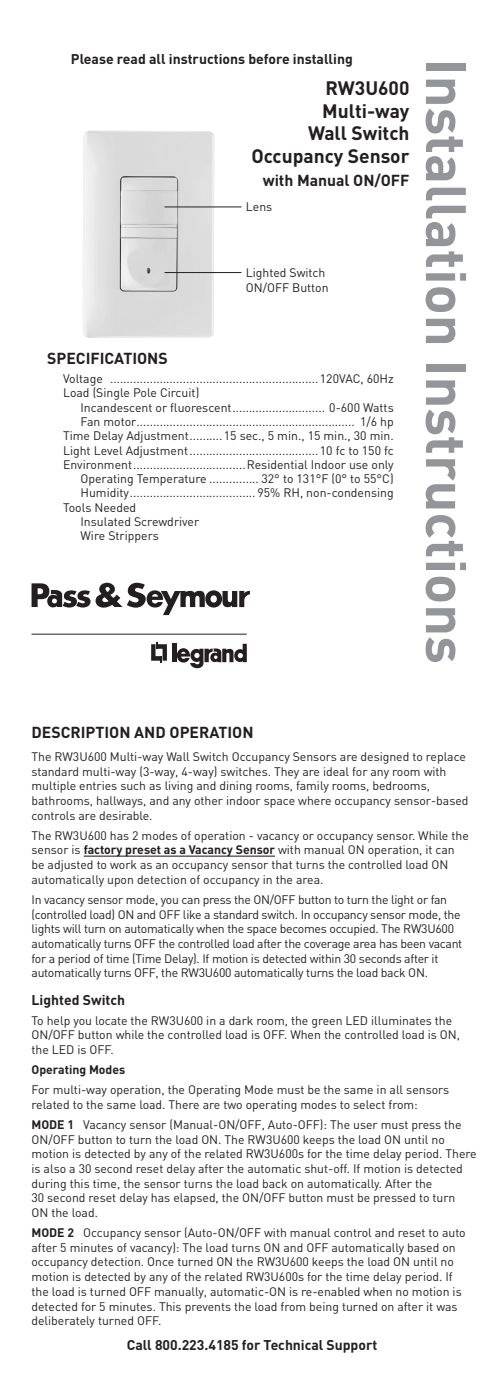
<style>
.page{position:relative;width:504px;height:1386px;background:#fff}
.page>*{position:absolute;margin:0;border:0;box-sizing:border-box;transform-origin:0 0}
.t1{font:700 56px "DIN";letter-spacing:-.005em;color:#939598}
.ii_SUBTITLE{font:700 19.25px/22.8px "DIN";color:#231f20;text-align:right}
.ii_HEAD_1{font:700 15.75px "DIN";color:#231f20}
.ii_SUBTITLE-2{font:700 15.75px "DIN";color:#231f20}
.ii_HEAD_2{font:700 14px "DIN";color:#231f20}
.ii_BODY_TEXT{font:700 14px "DIN";color:#231f20}
.ii_BODY_TEXT-2{font:12.25px/14.7px "DIN";color:#231f20}
.ii_LIST_SPECIFICATIO{font:12.25px "DIN";color:#231f20}
.ii_BODY_TEXT-3{font:12.25px/14.7px "DIN";letter-spacing:-.02em;color:#231f20}
.ii_BODY_TEXT-4{font:700 12.25px "DIN";color:#231f20}
.s1{font-weight:700}
</style>
<div class="page">
<hr style="left:84px;top:856px;width:191px;height:1px;background:#231f20">
<img style="left:83px;top:130px;width:133px;height:208px">
<hr style="left:164px;top:206px;width:78px;height:1px;background:#231f20">
<hr style="left:164px;top:272px;width:78px;height:1px;background:#231f20">
<hr style="left:32px;top:634px;width:215px;height:1px;background:#231f20">
<svg style="left:32px;top:583px;width:218px;height:32px"></svg>
<svg style="left:151px;top:643px;width:16px;height:19px"></svg>
<hr style="left:172px;top:644px;width:4px;height:18px;background:#231f20">
<svg style="left:177px;top:644px;width:70px;height:24px"></svg>
<p class="ii_HEAD_2" style="left:71px;top:50px;width:283px">Please read all instructions before installing</p>
<p class="ii_SUBTITLE" style="left:251px;top:76px;width:160px">RW3U600<br>Multi-way<br>Wall Switch<br>Occupancy Sensor</p>
<p class="ii_SUBTITLE-2" style="left:263px;top:170px;width:148px">with Manual ON/OFF</p>
<p class="ii_BODY_TEXT-2" style="left:246px;top:199px;width:28px">Lens</p>
<p class="ii_BODY_TEXT-2" style="left:246px;top:265px;width:84px">Lighted Switch<br>ON/OFF Button</p>
<p class="ii_HEAD_1" style="left:47px;top:348px;width:19px">Specifications</p>
<p class="ii_LIST_SPECIFICATIO" style="left:63px;top:371px;width:332px">Voltage ...............................................................120VAC, 60Hz</p>
<p class="ii_LIST_SPECIFICATIO" style="left:63px;top:385px;width:138px">Load (Single Pole Circuit)</p>
<p class="ii_LIST_SPECIFICATIO" style="left:81px;top:400px;width:315px">Incandescent or fluorescent............................ 0-600 Watts</p>
<p class="ii_LIST_SPECIFICATIO" style="left:81px;top:414px;width:315px">Fan motor.................................................................. 1/6 hp</p>
<p class="ii_LIST_SPECIFICATIO" style="left:63px;top:428px;width:332px">Time Delay Adjustment..........15 sec., 5 min., 15 min., 30 min.</p>
<p class="ii_LIST_SPECIFICATIO" style="left:63px;top:442px;width:332px">Light Level Adjustment.......................................10 fc to 150 fc</p>
<p class="ii_LIST_SPECIFICATIO" style="left:63px;top:457px;width:332px">Environment..................................Residential Indoor use only</p>
<p class="ii_LIST_SPECIFICATIO" style="left:81px;top:471px;width:315px">Operating Temperature ............... 32° to 131°F (0° to 55°C)</p>
<p class="ii_LIST_SPECIFICATIO" style="left:81px;top:485px;width:315px">Humidity...................................... 95% RH, non-condensing</p>
<p class="ii_LIST_SPECIFICATIO" style="left:63px;top:500px;width:75px">Tools Needed</p>
<p class="ii_LIST_SPECIFICATIO" style="left:81px;top:514px;width:120px">Insulated Screwdriver</p>
<p class="ii_LIST_SPECIFICATIO" style="left:81px;top:528px;width:80px">Wire Strippers</p>
<p class="t1" style="left:483px;top:59px;width:607px;rotate:90deg">Installation Instructions</p>
<p class="ii_HEAD_1" style="left:32px;top:722px;width:224px">DESCRIPTION AND OPERATION</p>
<p class="ii_BODY_TEXT-2" style="left:32px;top:749px;width:439px">The RW3U600 Multi-way Wall Switch Occupancy Sensors are designed to replace standard multi-way (3-way, 4-way) switches. They are ideal for any room with multiple entries such as living and dining rooms, family rooms, bedrooms, bathrooms, hallways, and any other indoor space where occupancy sensor-based controls are desirable.</p>
<p class="ii_BODY_TEXT-2" style="left:32px;top:828px;width:439px">The RW3U600 has 2 modes of operation - vacancy or occupancy sensor. While the sensor is <span class="s1">factory preset as a Vacancy Sensor</span> with manual ON operation, it can be adjusted to work as an occupancy sensor that turns the controlled load ON automatically upon detection of occupancy in the area.</p>
<p class="ii_BODY_TEXT-3" style="left:32px;top:892px;width:432px">In vacancy sensor mode, you can press the ON/OFF button to turn the light or fan (controlled load) ON and OFF like a standard switch. In occupancy sensor mode, the lights will turn on automatically when the space becomes occupied. The RW3U600 automatically turns OFF the controlled load after the coverage area has been vacant for a period of time (Time Delay). If motion is detected within 30 seconds after it automatically turns OFF, the RW3U600 automatically turns the load back ON.</p>
<p class="ii_HEAD_2" style="left:32px;top:991px;width:95px">Lighted Switch</p>
<p class="ii_BODY_TEXT-2" style="left:32px;top:1013px;width:430px">To help you locate the RW3U600 in a dark room, the green LED illuminates the<br>ON/OFF button while the controlled load is OFF. When the controlled load is ON, the LED is OFF.</p>
<p class="ii_BODY_TEXT-4" style="left:32px;top:1062px;width:95px">Operating Modes</p>
<p class="ii_BODY_TEXT-2" style="left:32px;top:1082px;width:419px">For multi-way operation, the Operating Mode must be the same in all sensors related to the same load. There are two operating modes to select from:</p>
<p class="ii_BODY_TEXT-2" style="left:32px;top:1117px;width:447px"><span class="s1">MODE 1</span> Vacancy sensor (Manual-ON/OFF, Auto-OFF): The user must press the ON/OFF button to turn the load ON. The RW3U600 keeps the load ON until no motion is detected by any of the related RW3U600s for the time delay period. There is also a 30 second reset delay after the automatic shut-off. If motion is detected during this time, the sensor turns the load back on automatically. After the<br>30 second reset delay has elapsed, the ON/OFF button must be pressed to turn<br>ON the load.</p>
<p class="ii_BODY_TEXT-2" style="left:32px;top:1225px;width:436px"><span class="s1">MODE 2</span> Occupancy sensor (Auto-ON/OFF with manual control and reset to auto after 5 minutes of vacancy): The load turns ON and OFF automatically based on occupancy detection. Once turned ON the RW3U600 keeps the load ON until no motion is detected by any of the related RW3U600s for the time delay period. If the load is turned OFF manually, automatic-ON is re-enabled when no motion is detected for 5 minutes. This prevents the load from being turned on after it was deliberately turned OFF.</p>
<p class="ii_BODY_TEXT" style="left:127px;top:1335px;width:252px">Call 800.223.4185 for Technical Support</p>
</div>
